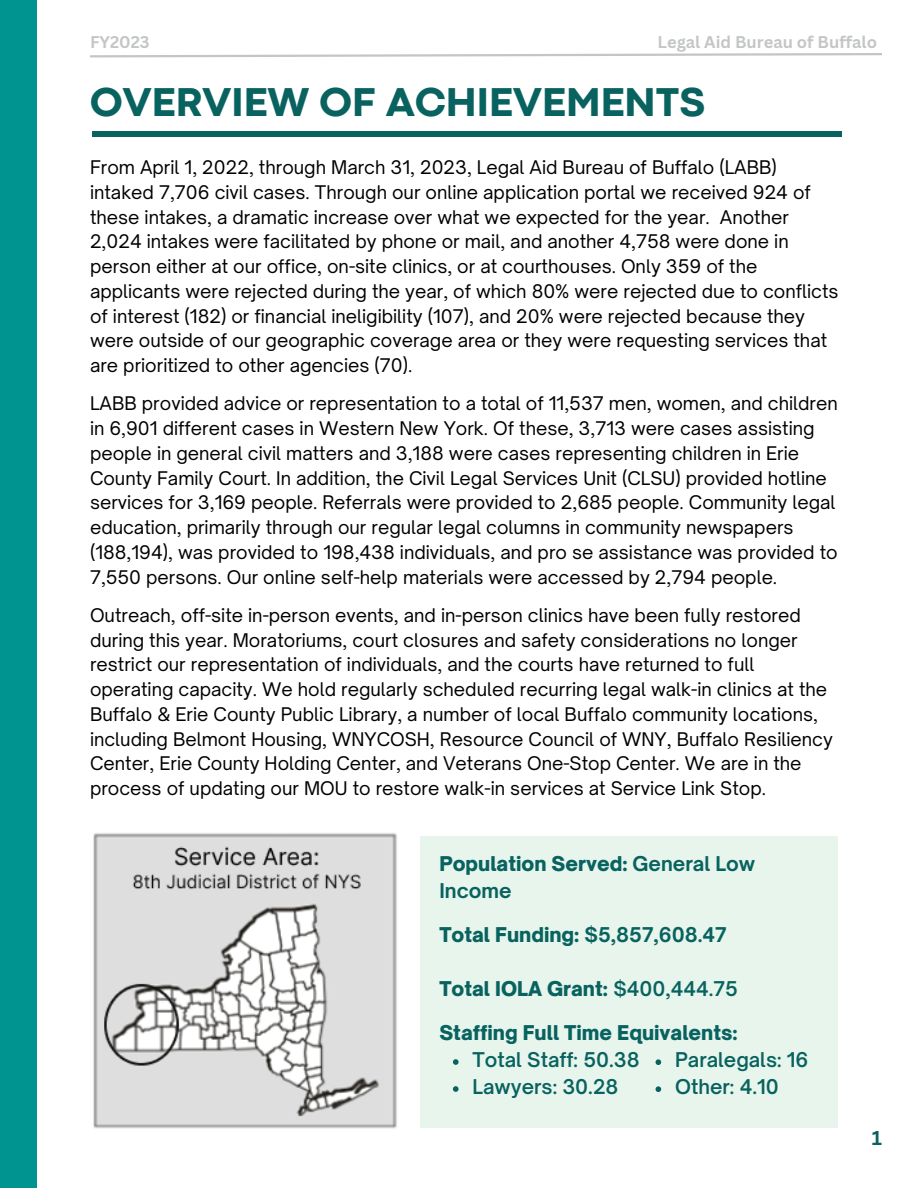
<style>
.page{position:relative;width:918px;height:1188px;background:#fff}
.page>*{position:absolute;margin:0;border:0;box-sizing:border-box;transform-origin:0 0}
.t1{font:800 42px "Codec Pro";color:#08625f}
.t2{font:900 19.5px/27px "Open Sauce One";color:#08625f}
.t3{font:600 19.5px "Open Sauce One";color:#08625f}
.t4{font:700 19.5px "Canva Sans";color:#08625f}
.t5{font:18px/24.8px "Open Sauce One";color:#000}
.t6{font:700 16.5px "Canva Sans";color:#c3c5c6}
.s1{font-weight:700}
.s2{font-weight:600}
</style>
<div class="page">
<div style="left:0;top:0;width:37px;height:1188px;background:#009490"></div>
<div style="left:92px;top:131px;width:750px;height:5px;background:#08625f"></div>
<svg style="left:90px;top:53px;width:792px;height:5px"></svg>
<div style="left:420px;top:836px;width:417px;height:291px;background:#e7f5ec"></div>
<img style="left:93px;top:833px;width:304px;height:296px">
<svg style="left:453px;top:1059px;width:6px;height:6px"></svg>
<svg style="left:453px;top:1086px;width:6px;height:6px"></svg>
<svg style="left:656px;top:1059px;width:5px;height:6px"></svg>
<svg style="left:656px;top:1086px;width:5px;height:6px"></svg>
<p class="t6" style="left:90px;top:31px;width:61px">FY2023</p>
<p class="t6" style="left:657px;top:31px;width:221px">Legal Aid Bureau of Buffalo</p>
<p class="t1" style="left:90px;top:87px;width:617px">OVERVIEW OF ACHIEVEMENTS</p>
<p class="t5" style="left:90px;top:155px;width:750px">From April 1, 2022, through March 31, 2023, Legal Aid Bureau of Buffalo (LABB) intaked 7,706 civil cases. Through our online application portal we received 924 of these intakes, a dramatic increase over what we expected for the year. Another 2,024 intakes were facilitated by phone or mail, and another 4,758 were done in person either at our office, on-site clinics, or at courthouses. Only 359 of the applicants were rejected during the year, of which 80% were rejected due to conflicts of interest (182) or financial ineligibility (107), and 20% were rejected because they were outside of our geographic coverage area or they were requesting services that are prioritized to other agencies (70).</p>
<p class="t5" style="left:90px;top:391px;width:749px">LABB provided advice or representation to a total of 11,537 men, women, and children in 6,901 different cases in Western New York. Of these, 3,713 were cases assisting people in general civil matters and 3,188 were cases representing children in Erie County Family Court. In addition, the Civil Legal Services Unit (CLSU) provided hotline services for 3,169 people. Referrals were provided to 2,685 people. Community legal education, primarily through our regular legal columns in community newspapers (188,194), was provided to 198,438 individuals, and pro se assistance was provided to 7,550 persons. Our online self-help materials were accessed by 2,794 people.</p>
<p class="t5" style="left:90px;top:603px;width:744px">Outreach, off-site in-person events, and in-person clinics have been fully restored during this year. Moratoriums, court closures and safety considerations no longer restrict our representation of individuals, and the courts have returned to full operating capacity. We hold regularly scheduled recurring legal walk-in clinics at the Buffalo &amp; Erie County Public Library, a number of local Buffalo community locations, including Belmont Housing, WNYCOSH, Resource Council of WNY, Buffalo Resiliency Center, Erie County Holding Center, and Veterans One-Stop Center. We are in the process of updating our MOU to restore walk-in services at Service Link Stop.</p>
<p class="t2" style="left:439px;top:850px;width:317px">Population Served: <span class="s1">General Low<br>Income</span></p>
<p class="t2" style="left:439px;top:921px;width:289px">Total Funding: <span class="s1">$5,857,608.47</span></p>
<p class="t2" style="left:439px;top:975px;width:300px">Total IOLA Grant: <span class="s2">$400,444.75</span></p>
<p class="t2" style="left:439px;top:1019px;width:300px">Staffing Full Time Equivalents:</p>
<p class="t3" style="left:675px;top:1048px;width:135px">Paralegals: 16</p>
<p class="t3" style="left:675px;top:1075px;width:105px">Other: 4.10</p>
<p class="t3" style="left:473px;top:1048px;width:169px">Total Staff: 50.38</p>
<p class="t3" style="left:473px;top:1075px;width:147px">Lawyers: 30.28</p>
<p class="t4" style="left:872px;top:1124px;width:12px">1</p>
</div>
